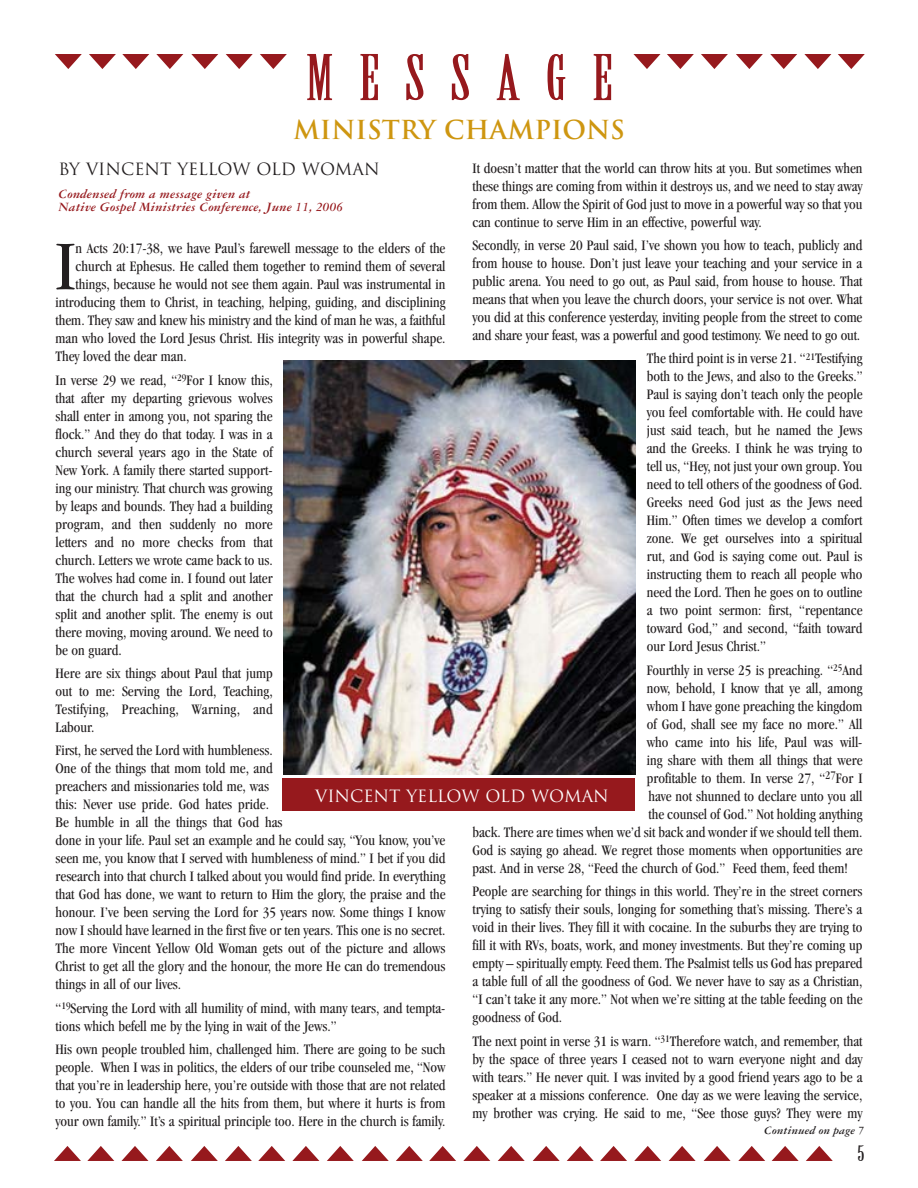
<style>
.page{position:relative;width:918px;height:1188px;background:#fff}
.page>*{position:absolute;margin:0;border:0;box-sizing:border-box;transform-origin:0 0}
.t1{font:condensed 72.15px "Garamond";color:#231f20}
.t2{font:61.5px "Willow";letter-spacing:.24em;color:#96191d;scale:1.75 1}
.t3{font:700 25.5px "Trajan";color:#ce9610}
.t4{font:21px "Willow";color:#231f20;scale:1.8 1}
.t5{font:16.5px "Trajan";color:#231f20}
.t6{font:16.5px "Trajan";color:#fff}
.t7{font:condensed 15px/18px "Garamond";color:#231f20;text-align:justify}
.t8{font:italic 700 13.5px/13.5px "Garamond Three";color:#96191d}
.t9{font:italic 700 12px "Garamond Three";color:#231f20}
</style>
<div class="page">
<svg style="left:156px;top:54px;width:27px;height:15px"></svg>
<svg style="left:191px;top:54px;width:27px;height:15px"></svg>
<svg style="left:226px;top:54px;width:27px;height:15px"></svg>
<svg style="left:260px;top:54px;width:27px;height:15px"></svg>
<svg style="left:55px;top:54px;width:27px;height:15px"></svg>
<svg style="left:89px;top:54px;width:27px;height:15px"></svg>
<svg style="left:122px;top:54px;width:27px;height:15px"></svg>
<svg style="left:701px;top:54px;width:27px;height:15px"></svg>
<svg style="left:736px;top:54px;width:27px;height:15px"></svg>
<svg style="left:770px;top:54px;width:27px;height:15px"></svg>
<svg style="left:804px;top:54px;width:27px;height:15px"></svg>
<svg style="left:838px;top:54px;width:27px;height:15px"></svg>
<svg style="left:633px;top:54px;width:27px;height:15px"></svg>
<svg style="left:667px;top:54px;width:27px;height:15px"></svg>
<svg style="left:191px;top:1146px;width:27px;height:15px"></svg>
<svg style="left:156px;top:1146px;width:27px;height:15px"></svg>
<svg style="left:121px;top:1146px;width:27px;height:15px"></svg>
<svg style="left:87px;top:1146px;width:27px;height:15px"></svg>
<svg style="left:54px;top:1146px;width:27px;height:15px"></svg>
<svg style="left:362px;top:1146px;width:27px;height:15px"></svg>
<svg style="left:327px;top:1146px;width:27px;height:15px"></svg>
<svg style="left:292px;top:1146px;width:27px;height:15px"></svg>
<svg style="left:258px;top:1146px;width:27px;height:15px"></svg>
<svg style="left:225px;top:1146px;width:27px;height:15px"></svg>
<svg style="left:533px;top:1146px;width:27px;height:15px"></svg>
<svg style="left:498px;top:1146px;width:27px;height:15px"></svg>
<svg style="left:463px;top:1146px;width:27px;height:15px"></svg>
<svg style="left:429px;top:1146px;width:27px;height:15px"></svg>
<svg style="left:396px;top:1146px;width:27px;height:15px"></svg>
<svg style="left:704px;top:1146px;width:27px;height:15px"></svg>
<svg style="left:669px;top:1146px;width:27px;height:15px"></svg>
<svg style="left:634px;top:1146px;width:27px;height:15px"></svg>
<svg style="left:600px;top:1146px;width:27px;height:15px"></svg>
<svg style="left:567px;top:1146px;width:27px;height:15px"></svg>
<svg style="left:806px;top:1146px;width:27px;height:15px"></svg>
<svg style="left:772px;top:1146px;width:27px;height:15px"></svg>
<svg style="left:738px;top:1146px;width:27px;height:15px"></svg>
<div style="left:283px;top:778px;width:352px;height:32px;background:#96191d"></div>
<img style="left:283px;top:360px;width:353px;height:414px">
<h2 class="t2" style="left:306px;top:54px;width:177px">MESSAGE</h2>
<h3 class="t3" style="left:293px;top:115px;width:333px">MINISTRY CHAMPIONS</h3>
<p class="t7" style="left:473px;top:160px;width:392px">It doesn’t matter that the world can throw hits at you. But sometimes when these things are coming from within it destroys us, and we need to stay away from them. Allow the Spirit of God just to move in a powerful way so that you can continue to serve Him in an effective, powerful way.</p>
<p class="t7" style="left:473px;top:237px;width:392px">Secondly, in verse 20 Paul said, I’ve shown you how to teach, publicly and from house to house. Don’t just leave your teaching and your service in a public arena. You need to go out, as Paul said, from house to house. That means that when you leave the church doors, your service is not over. What you did at this conference yesterday, inviting people from the street to come and share your feast, was a powerful and good testimony. We need to go out.</p>
<p class="t7" style="left:647px;top:351px;width:217px">The third point is in verse 21. “<sup>21</sup>Testifying both to the Jews, and also to the Greeks.” Paul is saying don’t teach only the people you feel comfortable with. He could have just said teach, but he named the Jews and the Greeks. I think he was trying to tell us, “Hey, not just your own group. You need to tell others of the goodness of God.<br>Greeks need God just as the Jews need Him.” Often times we develop a comfort zone. We get ourselves into a spiritual rut, and God is saying come out. Paul is instructing them to reach all people who need the Lord. Then he goes on to outline a two point sermon: first, “repentance toward God,” and second, “faith toward our Lord Jesus Christ.”</p>
<p class="t7" style="left:647px;top:662px;width:217px">Fourthly in verse 25 is preaching. “<sup>25</sup>And</p>
<p class="t7" style="left:647px;top:680px;width:217px">now, behold, I know that ye all, among</p>
<p class="t7" style="left:647px;top:698px;width:217px">whom I have gone preaching the kingdom</p>
<p class="t7" style="left:647px;top:716px;width:217px">of God, shall see my face no more.” All</p>
<p class="t7" style="left:647px;top:734px;width:217px">who came into his life, Paul was will-</p>
<p class="t7" style="left:647px;top:752px;width:217px">ing share with them all things that were</p>
<p class="t7" style="left:647px;top:770px;width:217px">profitable to them. In verse 27, “<sup>27</sup>For I</p>
<p class="t7" style="left:648px;top:788px;width:216px">have not shunned to declare unto you all</p>
<p class="t7" style="left:648px;top:806px;width:216px">the counsel of God.” Not holding anything</p>
<p class="t7" style="left:473px;top:824px;width:392px">back. There are times when we’d sit back and wonder if we should tell them.</p>
<p class="t7" style="left:473px;top:842px;width:392px">God is saying go ahead. We regret those moments when opportunities are</p>
<p class="t7" style="left:473px;top:860px;width:377px">past. And in verse 28, “Feed the church of God.” Feed them, feed them!</p>
<p class="t7" style="left:473px;top:884px;width:392px">People are searching for things in this world. They’re in the street corners trying to satisfy their souls, longing for something that’s missing. There’s a void in their lives. They fill it with cocaine. In the suburbs they are trying to fill it with RVs, boats, work, and money investments. But they’re coming up empty – spiritually empty. Feed them. The Psalmist tells us God has prepared a table full of all the goodness of God. We never have to say as a Christian, “I can’t take it any more.” Not when we’re sitting at the table feeding on the goodness of God.</p>
<p class="t7" style="left:473px;top:1033px;width:392px">The next point in verse 31 is warn. “<sup>31</sup>Therefore watch, and remember, that by the space of three years I ceased not to warn everyone night and day with tears.” He never quit. I was invited by a good friend years ago to be a speaker at a missions conference. One day as we were leaving the service, my brother was crying. He said to me, “See those guys? They were my</p>
<h3 class="t4" style="left:858px;top:1145px;width:5px">5</h3>
<p class="t5" style="left:58px;top:160px;width:323px">BY VINCENT YELLOW OLD WOMAN</p>
<p class="t8" style="left:58px;top:188px;width:286px">Condensed from a message given at<br>Native Gospel Ministries Conference, June 11, 2006</p>
<h1 class="t1" style="left:56px;top:238px;width:22px">I</h1>
<p class="t7" style="left:76px;top:241px;width:371px">n Acts 20:17-38, we have Paul’s farewell message to the elders of the</p>
<p class="t7" style="left:76px;top:259px;width:371px">church at Ephesus. He called them together to remind them of several</p>
<p class="t7" style="left:76px;top:277px;width:371px">things, because he would not see them again. Paul was instrumental in</p>
<p class="t7" style="left:56px;top:295px;width:392px">introducing them to Christ, in teaching, helping, guiding, and disciplining</p>
<p class="t7" style="left:56px;top:313px;width:392px">them. They saw and knew his ministry and the kind of man he was, a faithful</p>
<p class="t7" style="left:56px;top:331px;width:392px">man who loved the Lord Jesus Christ. His integrity was in powerful shape.</p>
<p class="t7" style="left:56px;top:349px;width:133px">They loved the dear man.</p>
<p class="t7" style="left:56px;top:372px;width:219px">In verse 29 we read, “<sup>29</sup>For I know this, that after my departing grievous wolves shall enter in among you, not sparing the flock.” And they do that today. I was in a church several years ago in the State of New York. A family there started support&shy;ing our ministry. That church was growing by leaps and bounds. They had a building program, and then suddenly no more letters and no more checks from that church. Letters we wrote came back to us.<br>The wolves had come in. I found out later that the church had a split and another split and another split. The enemy is out there moving, moving around. We need to be on guard.</p>
<p class="t7" style="left:56px;top:665px;width:219px">Here are six things about Paul that jump out to me: Serving the Lord, Teaching, Testifying, Preaching, Warning, and Labour.</p>
<p class="t7" style="left:56px;top:743px;width:392px;text-align:left">First, he served the Lord with humbleness.<br>One of the things that mom told me, and<br>preachers and missionaries told me, was<br>this: Never use pride. God hates pride.<br>Be humble in all the things that God has<br>done in your life. Paul set an example and he could say, “You know, you’ve seen me, you know that I served with humbleness of mind.” I bet if you did research into that church I talked about you would find pride. In everything that God has done, we want to return to Him the glory, the praise and the honour. I’ve been serving the Lord for 35 years now. Some things I know now I should have learned in the first five or ten years. This one is no secret.<br>The more Vincent Yellow Old Woman gets out of the picture and allows Christ to get all the glory and the honour, the more He can do tremendous things in all of our lives.</p>
<p class="t7" style="left:56px;top:1000px;width:391px">“<sup>19</sup>Serving the Lord with all humility of mind, with many tears, and tempta&shy;tions which befell me by the lying in wait of the Jews.”</p>
<p class="t7" style="left:56px;top:1042px;width:392px">His own people troubled him, challenged him. There are going to be such people. When I was in politics, the elders of our tribe counseled me, “Now that you’re in leadership here, you’re outside with those that are not related to you. You can handle all the hits from them, but where it hurts is from your own family.” It’s a spiritual principle too. Here in the church is family.</p>
<p class="t6" style="left:315px;top:787px;width:295px">VINCENT YELLOW OLD WOMAN</p>
<p class="t9" style="left:764px;top:1126px;width:102px">Continued on page 7</p>
</div>
